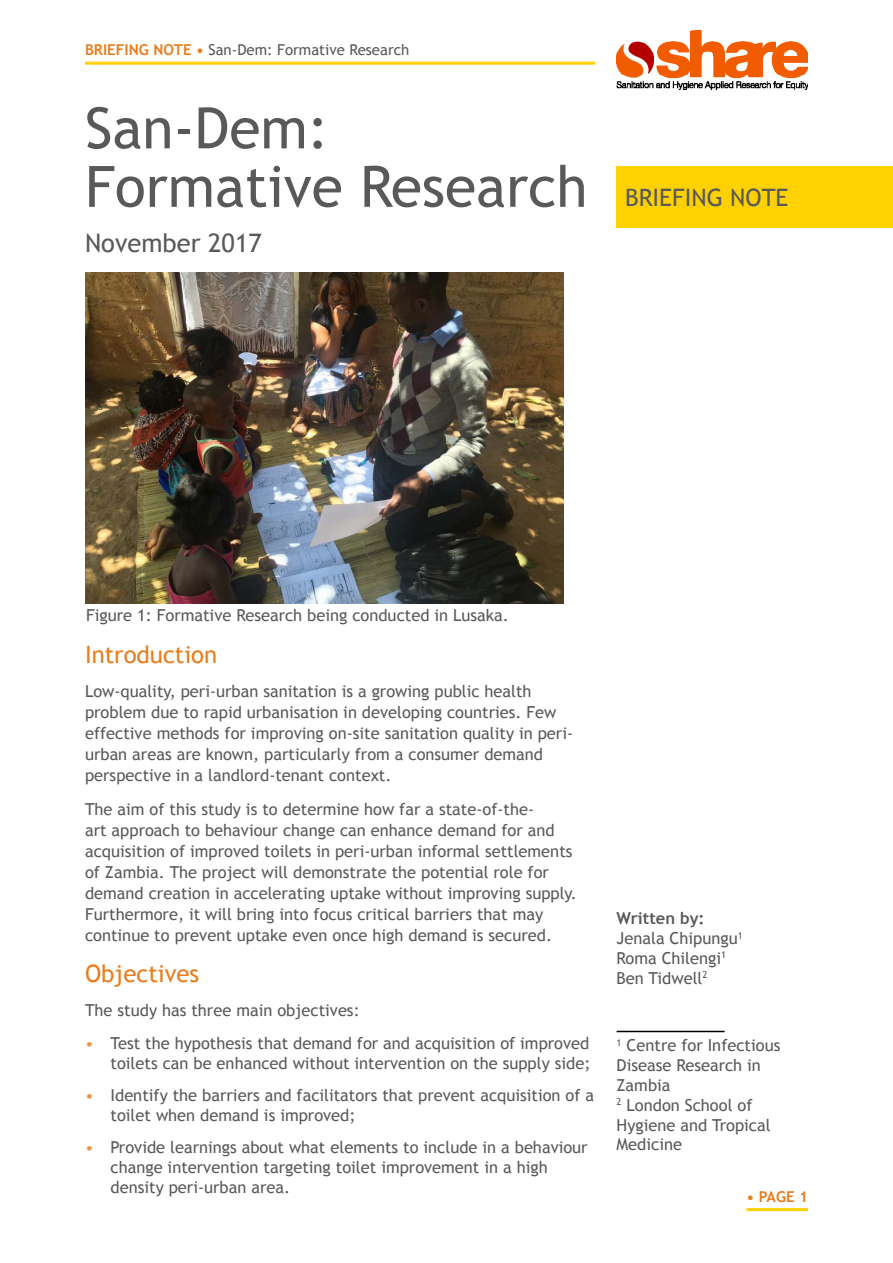
<style>
.page{position:relative;width:893px;height:1263px;background:#fff}
.page>*{position:absolute;margin:0;border:0;box-sizing:border-box;transform-origin:0 0}
.t1{font:57px/58.5px "Trebuchet MS";color:#58595b}
.t2{font:25.5px "Trebuchet MS";color:#58595b}
.t3{font:24px "Trebuchet MS";color:#e87d1e}
.t4{font:24px "Trebuchet MS";color:#58595b}
.t5{font:16.5px/19.8px "Trebuchet MS";color:#58595b}
.t6{font:15px "Trebuchet MS";color:#58595b}
.t7{font:700 15px "Trebuchet MS";color:#e87d1e}
.s1{font-weight:700;color:#e87d1e}
.s2{color:#ed9345}
.s3{font-weight:700}
</style>
<div class="page">
<hr style="left:746px;top:1208px;width:62px;height:3px;background:#ffd100">
<img style="left:617px;top:30px;width:191px;height:60px">
<hr style="left:85px;top:62px;width:510px;height:3px;background:#ffd100">
<div style="left:617px;top:166px;width:276px;height:61px;background:#ffd100"></div>
<hr style="left:617px;top:1031px;width:108px;height:1px;background:#000">
<img style="left:85px;top:272px;width:479px;height:332px">
<p class="t6" style="left:85px;top:41px;width:326px"><span class="s1">BRIEFING NOTE •</span> San-Dem: Formative Research</p>
<h1 class="t1" style="left:85px;top:100px;width:504px">San-Dem:<br>Formative Research</h1>
<h2 class="t2" style="left:85px;top:228px;width:178px">November 2017</h2>
<h3 class="t4" style="left:625px;top:183px;width:165px">BRIEFING NOTE</h3>
<p class="t5" style="left:86px;top:606px;width:424px">Figure 1: Formative Research being conducted in Lusaka.</p>
<h3 class="t3" style="left:85px;top:641px;width:134px">Introduction</h3>
<p class="t5" style="left:85px;top:681px;width:490px;line-height:21px">Low-quality, peri-urban sanitation is a growing public health problem due to rapid urbanisation in developing countries. Few effective methods for improving on-site sanitation quality in peri&shy;urban areas are known, particularly from a consumer demand perspective in a landlord-tenant context.</p>
<p class="t5" style="left:85px;top:799px;width:493px;line-height:21px">The aim of this study is to determine how far a state-of-the-<br>art approach to behaviour change can enhance demand for and acquisition of improved toilets in peri-urban informal settlements of Zambia. The project will demonstrate the potential role for demand creation in accelerating uptake without improving supply.<br>Furthermore, it will bring into focus critical barriers that may continue to prevent uptake even once high demand is secured.</p>
<h3 class="t3" style="left:85px;top:960px;width:116px">Objectives</h3>
<p class="t5" style="left:85px;top:1001px;width:276px">The study has three main objectives:</p>
<p class="t5" style="left:85px;top:1033px;width:507px;text-align:right"><span class="s2">•</span> Test the hypothesis that demand for and acquisition of improved toilets can be enhanced without intervention on the supply side;</p>
<p class="t5" style="left:111px;top:1085px;width:485px;text-indent:-26px"><span class="s2">•</span> Identify the barriers and facilitators that prevent acquisition of a toilet when demand is improved;</p>
<p class="t5" style="left:111px;top:1138px;width:479px;text-indent:-26px"><span class="s2">•</span> Provide learnings about what elements to include in a behaviour change intervention targeting toilet improvement in a high density peri-urban area.</p>
<p class="t5" style="left:617px;top:909px;width:128px"><span class="s3">Written by:<br></span>Jenala Chipungu<sup>1<br></sup>Roma Chilengi<sup>1<br></sup>Ben Tidwell<sup>2</sup></p>
<p class="t5" style="left:617px;top:1036px;width:165px"><sup>1</sup> Centre for Infectious<br>Disease Research in<br>Zambia<br><sup>2</sup> London School of<br>Hygiene and Tropical<br>Medicine</p>
<p class="t7" style="left:746px;top:1187px;width:63px">• PAGE 1</p>
</div>
